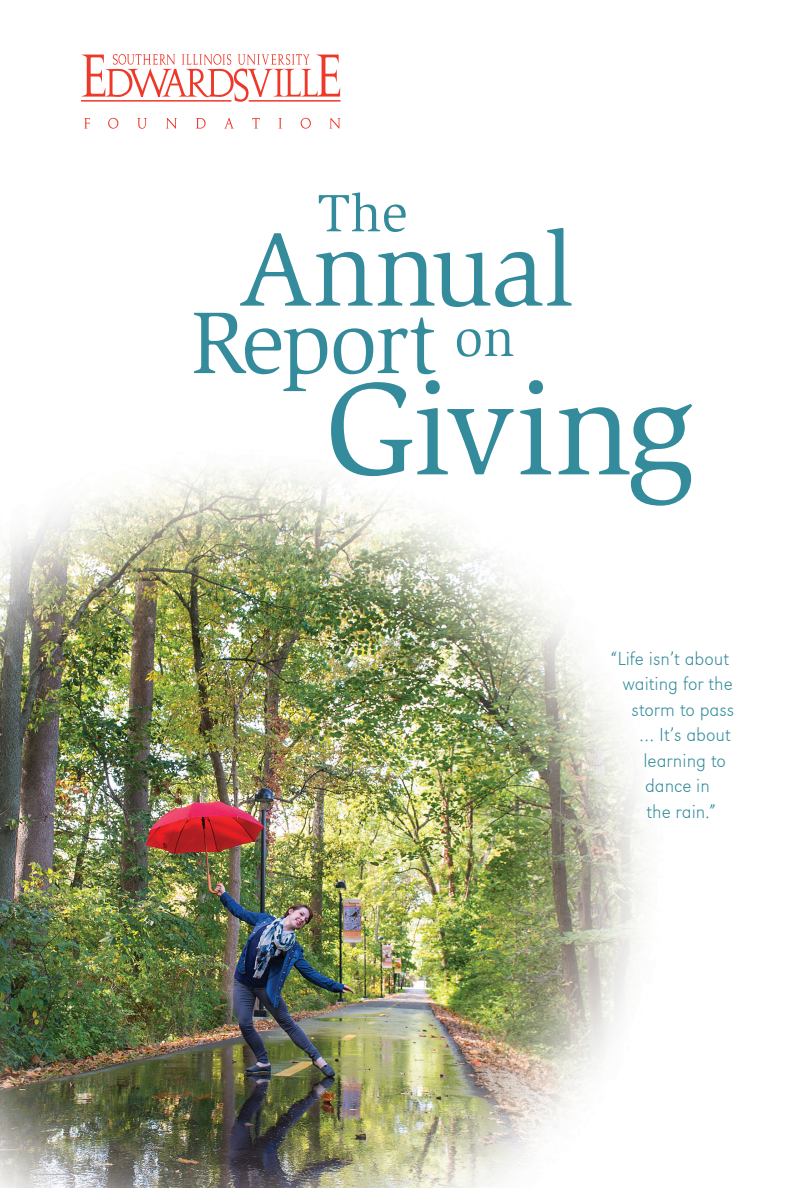
<style>
.page{position:relative;width:810px;height:1188px;background:#fff}
.page>*{position:absolute;margin:0;border:0;box-sizing:border-box;transform-origin:0 0}
.t1{font:135px "Slimbach";letter-spacing:-.025em;color:#338b9b}
.t2{font:108px "Slimbach";color:#338b9b}
.t3{font:90px "Slimbach";letter-spacing:-.025em;color:#338b9b}
.t4{font:54px "Slimbach";color:#338b9b}
.Body_text_10_13_pt_S{font:19.5px "URW Grotesk T Extr Ligh";color:#338b9b}
</style>
<div class="page">
<img style="left:0;top:468px;width:645px;height:720px">
<svg style="left:81px;top:54px;width:259px;height:48px"></svg>
<svg style="left:84px;top:118px;width:6px;height:10px"></svg>
<svg style="left:108px;top:118px;width:10px;height:11px"></svg>
<svg style="left:137px;top:118px;width:10px;height:11px"></svg>
<svg style="left:166px;top:118px;width:11px;height:11px"></svg>
<svg style="left:195px;top:118px;width:11px;height:11px"></svg>
<svg style="left:225px;top:118px;width:8px;height:10px"></svg>
<svg style="left:252px;top:118px;width:8px;height:10px"></svg>
<svg style="left:278px;top:118px;width:4px;height:10px"></svg>
<svg style="left:301px;top:118px;width:10px;height:11px"></svg>
<svg style="left:329px;top:118px;width:12px;height:11px"></svg>
<p class="t4" style="left:317px;top:182px;width:91px">The</p>
<p class="t2" style="left:238px;top:208px;width:337px">Annual</p>
<p class="t3" style="left:191px;top:292px;width:248px">Report</p>
<p class="t4" style="left:454px;top:307px;width:61px">on</p>
<p class="t1" style="left:324px;top:352px;width:371px">Giving</p>
<p class="Body_text_10_13_pt_S" style="left:610px;top:647px;width:120px">“Life isn’t about</p>
<p class="Body_text_10_13_pt_S" style="left:622px;top:673px;width:112px">waiting for the</p>
<p class="Body_text_10_13_pt_S" style="left:632px;top:698px;width:104px">storm to pass</p>
<p class="Body_text_10_13_pt_S" style="left:639px;top:724px;width:93px">… It’s about</p>
<p class="Body_text_10_13_pt_S" style="left:644px;top:749px;width:84px">learning to</p>
<p class="Body_text_10_13_pt_S" style="left:645px;top:775px;width:67px">dance in</p>
<p class="Body_text_10_13_pt_S" style="left:646px;top:800px;width:71px">the rain.”</p>
</div>
